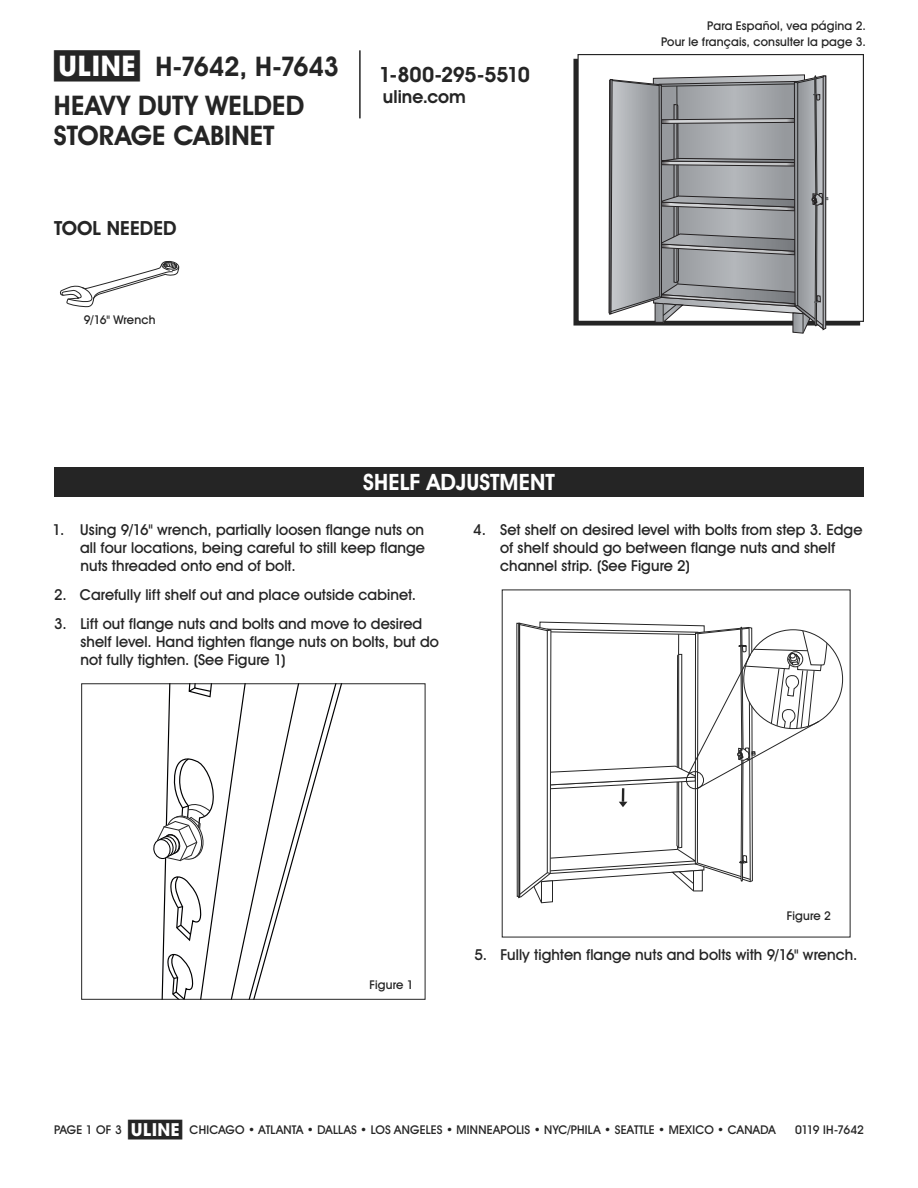
<style>
.page{position:relative;width:918px;height:1188px;background:#fff}
.page>*{position:absolute;margin:0;border:0;box-sizing:border-box;transform-origin:0 0}
.t1{font:700 27px/38.7px "Uline Two Knine";color:#252525}
.t2{font:700 22.5px "Uline Two Knine";letter-spacing:.005em;color:#fff}
.t3{font:700 21px "Uline Two Knine";letter-spacing:-.02em;color:#252525}
.t4{font:700 19.5px "Uline Two Knine";letter-spacing:.005em;color:#252525}
.t5{font:700 18px "Uline Two Knine";color:#252525}
.t6{font:15px/18px "Uline Two Knine";letter-spacing:.005em;color:#252525}
.t7{font:12px/16.8px "Uline Two Knine";letter-spacing:.015em;color:#252525;text-align:right}
.t8{font:12px "Uline Two Knine";letter-spacing:-.05em;color:#252525}
.s1{font-size:28.5px}
.s2{font-size:18px}
</style>
<div class="page">
<hr style="left:359px;top:50px;width:2px;height:68px;background:#252525">
<div style="left:54px;top:467px;width:810px;height:30px;background:#252525"></div>
<svg style="left:153px;top:685px;width:189px;height:313px"></svg>
<div style="left:81px;top:683px;width:344px;height:317px;border:1px solid #252525"></div>
<svg style="left:516px;top:622px;width:316px;height:282px"></svg>
<svg style="left:60px;top:260px;width:119px;height:48px"></svg>
<div style="left:578px;top:54px;width:286px;height:268px;border:1px solid #252525"></div>
<svg style="left:609px;top:75px;width:220px;height:259px;background:#9c9ea1"></svg>
<h1 class="t1" style="left:54px;top:47px;width:287px"><span class="s1">π</span> H-7642, H-7643<br>HEAVY DUTY WELDED</h1>
<h1 class="t1" style="left:54px;top:116px;width:222px">STORAGE CABINET</h1>
<h3 class="t4" style="left:54px;top:217px;width:124px">TOOL NEEDED</h3>
<p class="t7" style="left:84px;top:312px;width:73px">9/16" Wrench</p>
<h3 class="t3" style="left:379px;top:62px;width:152px">1-800-295-5510</h3>
<p class="t5" style="left:383px;top:86px;width:84px">uline.com</p>
<h2 class="t2" style="left:363px;top:469px;width:193px">SHELF ADJUSTMENT</h2>
<p class="t7" style="left:661px;top:17px;width:206px">Para Español, vea página 2.<br>Pour le français, consulter la page 3.</p>
<p class="t6" style="left:80px;top:521px;width:347px;text-align:justify;text-indent:-27px">1. Using 9/16" wrench, partially loosen flange nuts on all four locations, being careful to still keep flange nuts threaded onto end of bolt.</p>
<p class="t6" style="left:54px;top:586px;width:364px">2. Carefully lift shelf out and place outside cabinet.</p>
<p class="t6" style="left:80px;top:614px;width:360px;text-indent:-26px">3. Lift out flange nuts and bolts and move to desired shelf level. Hand tighten flange nuts on bolts, but do not fully tighten. (See Figure 1)</p>
<p class="t6" style="left:500px;top:521px;width:364px;text-indent:-27px">4. Set shelf on desired level with bolts from step 3. Edge of shelf should go between flange nuts and shelf channel strip. (See Figure 2)</p>
<p class="t7" style="left:370px;top:976px;width:46px">Figure 1</p>
<p class="t7" style="left:787px;top:907px;width:46px">Figure 2</p>
<p class="t6" style="left:474px;top:946px;width:385px">5. Fully tighten flange nuts and bolts with 9/16" wrench.</p>
<p class="t7" style="left:128px;top:1121px;width:649px"><span class="s2">π</span> CHICAGO • ATLANTA • DALLAS • LOS ANGELES • MINNEAPOLIS • NYC/PHILA • SEATTLE • MEXICO • CANADA</p>
<p class="t7" style="left:54px;top:1121px;width:69px">PAGE 1 OF 3</p>
<p class="t8" style="left:795px;top:1122px;width:70px">0119 IH-7642</p>
</div>
